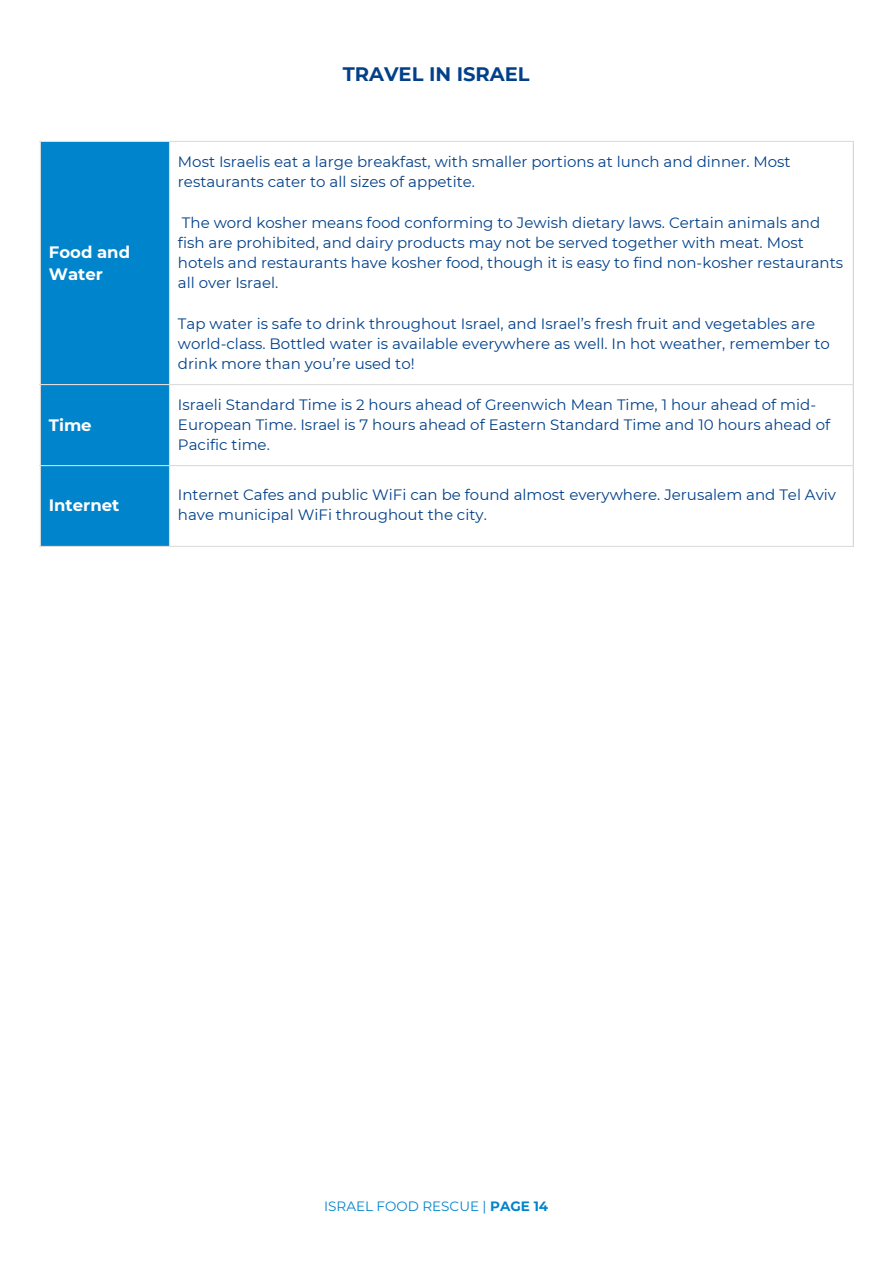
<style>
.page{position:relative;width:894px;height:1264px;background:#fff}
.page>*{position:absolute;margin:0;border:0;box-sizing:border-box;transform-origin:0 0}
.t1{font:700 19.5px "Montserrat";color:#024089}
.t2{font:700 16.5px/22.5px "Montserrat";color:#fff}
.t3{font:15px/20.2px "Montserrat";color:#024089}
.t4{font:13.5px "Montserrat";color:#0084cc}
.s1{font-weight:700}
</style>
<div class="page">
<div style="left:41px;top:142px;width:128px;height:404px;background:#0084cc"></div>
<hr style="left:40px;top:142px;width:1px;height:404px;background:#ddd">
<hr style="left:169px;top:142px;width:1px;height:404px;background:#ddd">
<hr style="left:852px;top:142px;width:1px;height:404px;background:#ddd">
<hr style="left:40px;top:141px;width:813px;height:1px;background:#ddd">
<hr style="left:40px;top:384px;width:813px;height:1px;background:#ddd">
<hr style="left:40px;top:465px;width:813px;height:1px;background:#ddd">
<hr style="left:40px;top:546px;width:813px;height:1px;background:#ddd">
<p class="t2" style="left:49px;top:241px;width:83px">Food and<br>Water</p>
<p class="t2" style="left:49px;top:414px;width:44px">Time</p>
<p class="t1" style="left:342px;top:63px;width:188px">TRAVEL IN ISRAEL</p>
<p class="t3" style="left:178px;top:151px;width:614px">Most Israelis eat a large breakfast, with smaller portions at lunch and dinner. Most restaurants cater to all sizes of appetite.</p>
<p class="t3" style="left:178px;top:212px;width:666px">The word kosher means food conforming to Jewish dietary laws. Certain animals and fish are prohibited, and dairy products may not be served together with meat. Most hotels and restaurants have kosher food, though it is easy to find non-kosher restaurants all over Israel.</p>
<p class="t3" style="left:178px;top:313px;width:653px">Tap water is safe to drink throughout Israel, and Israel’s fresh fruit and vegetables are world-class. Bottled water is available everywhere as well. In hot weather, remember to drink more than you’re used to!</p>
<p class="t3" style="left:178px;top:394px;width:653px">Israeli Standard Time is 2 hours ahead of Greenwich Mean Time, 1 hour ahead of mid-<br>European Time. Israel is 7 hours ahead of Eastern Standard Time and 10 hours ahead of<br>Pacific time.</p>
<p class="t2" style="left:49px;top:494px;width:72px">Internet</p>
<p class="t3" style="left:178px;top:484px;width:659px">Internet Cafes and public WiFi can be found almost everywhere. Jerusalem and Tel Aviv have municipal WiFi throughout the city.</p>
<h1 class="t4" style="left:324px;top:1198px;width:225px">ISRAEL FOOD RESCUE | <span class="s1">PAGE 14</span></h1>
</div>
